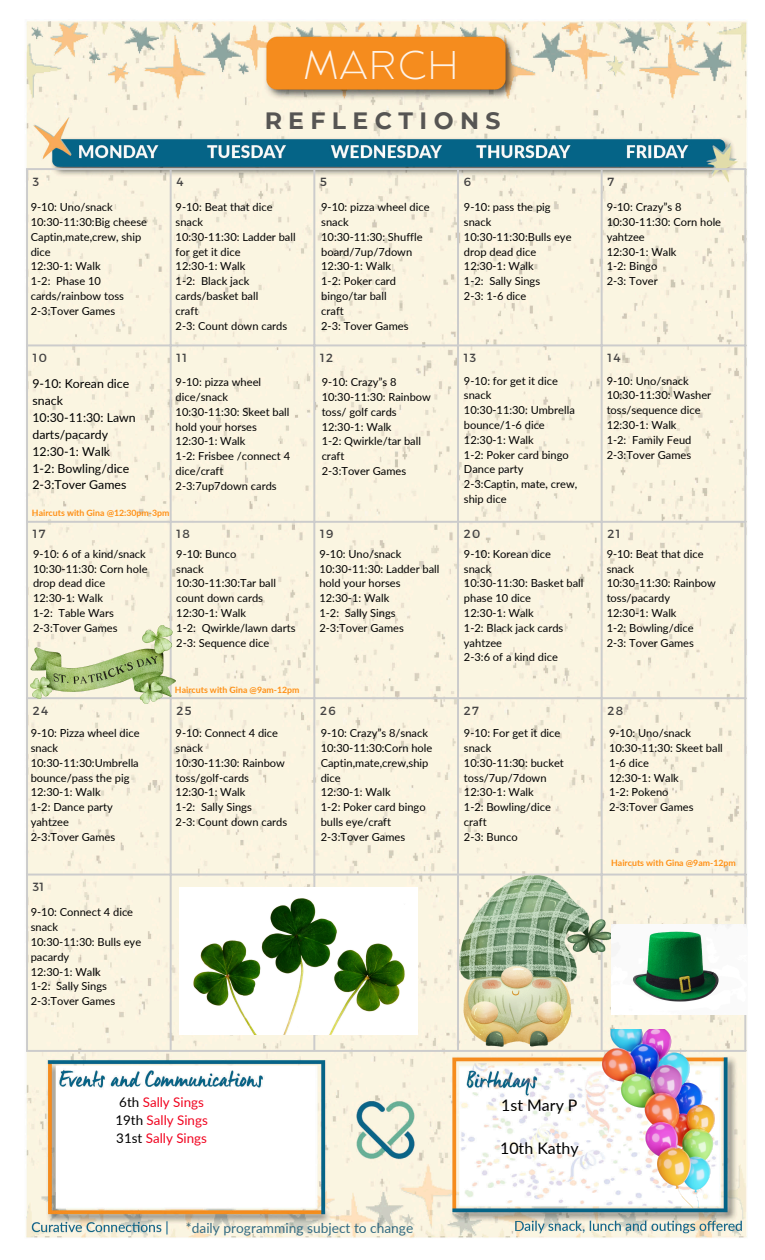
<style>
.page{position:relative;width:765px;height:1260px;background:#fff}
.page>*{position:absolute;margin:0;border:0;box-sizing:border-box;transform-origin:0 0}
.t1{font:200 40px "Balgin";letter-spacing:.05em;color:#fff}
.t2{font:700 23.62px "Montserrat";letter-spacing:.27em;color:#444343}
.t3{font:15.88px "Lato";color:#000}
.t4{font:13.75px "Lato";color:#336b82}
.t5{font:13.38px/17.8px "Lato";color:#f10420}
.t6{font:12.38px/16.9px "Lato";color:#000}
.t7{font:11.88px "Montserrat";letter-spacing:.11em;color:#444343}
.t8{font:11.12px/14.8px "Lato";color:#000}
.t9{font:700 8.75px "Lato";color:#ff9015}
.s1{color:#000}
</style>
<div class="page">
<img style="left:26px;top:21px;width:721px;height:1217px">
<hr style="left:26px;top:170px;width:2px;height:880px;background:#ccc">
<hr style="left:170px;top:170px;width:2px;height:880px;background:#ccc">
<hr style="left:313px;top:170px;width:2px;height:880px;background:#ccc">
<hr style="left:457px;top:170px;width:2px;height:880px;background:#ccc">
<hr style="left:601px;top:170px;width:2px;height:880px;background:#ccc">
<hr style="left:744px;top:170px;width:2px;height:880px;background:#ccc">
<hr style="left:26px;top:168px;width:720px;height:2px;background:#ccc">
<hr style="left:26px;top:344px;width:720px;height:2px;background:#ccc">
<hr style="left:26px;top:521px;width:720px;height:2px;background:#ccc">
<hr style="left:26px;top:697px;width:720px;height:2px;background:#ccc">
<hr style="left:26px;top:874px;width:720px;height:2px;background:#ccc">
<hr style="left:26px;top:1050px;width:720px;height:2px;background:#ccc">
<img style="left:602px;top:1030px;width:113px;height:178px">
<img style="left:31px;top:625px;width:144px;height:78px">
<img style="left:180px;top:887px;width:238px;height:147px">
<img style="left:460px;top:875px;width:152px;height:172px">
<img style="left:612px;top:925px;width:134px;height:90px">
<h1 class="t1" style="left:303px;top:49px;width:156px">MARCH</h1>
<h2 class="t2" style="left:264px;top:106px;width:238px">REFLECTIONS</h2>
<p class="t7" style="left:33px;top:174px;width:8px">3</p>
<h1 class="t7" style="left:177px;top:174px;width:9px">4</h1>
<h2 class="t7" style="left:320px;top:174px;width:8px">5</h2>
<p class="t7" style="left:464px;top:174px;width:9px">6</p>
<p class="t7" style="left:608px;top:174px;width:8px">7</p>
<h6 class="t8" style="left:31px;top:200px;width:118px">9-10: Uno/snack<br>10:30-11:30:Big cheese<br>Captin,mate,crew, ship dice<br>12:30-1: Walk<br>1-2: Phase 10 cards/rainbow toss<br>2-3:Tover Games</h6>
<h6 class="t8" style="left:176px;top:200px;width:122px">9-10: Beat that dice snack<br>10:30-11:30: Ladder ball for get it dice<br>12:30-1: Walk<br>1-2: Black jack cards/basket ball<br>craft<br>2-3: Count down cards</h6>
<p class="t8" style="left:321px;top:200px;width:110px">9-10: pizza wheel dice snack<br>10:30-11:30: Shuffle board/7up/7down<br>12:30-1: Walk<br>1-2: Poker card bingo/tar ball<br>craft<br>2-3: Tover Games</p>
<p class="t8" style="left:464px;top:200px;width:109px">9-10: pass the pig snack<br>10:30-11:30:Bulls eye drop dead dice<br>12:30-1: Walk<br>1-2: Sally Sings<br>2-3: 1-6 dice</p>
<p class="t8" style="left:607px;top:200px;width:116px">9-10: Crazy”s 8<br>10:30-11:30: Corn hole yahtzee<br>12:30-1: Walk<br>1-2: Bingo<br>2-3: Tover</p>
<p class="t7" style="left:33px;top:350px;width:16px">10</p>
<p class="t7" style="left:177px;top:350px;width:12px">11</p>
<p class="t7" style="left:320px;top:350px;width:14px">12</p>
<p class="t7" style="left:464px;top:350px;width:14px">13</p>
<p class="t7" style="left:608px;top:350px;width:14px">14</p>
<p class="t6" style="left:32px;top:375px;width:105px">9-10: Korean dice snack<br>10:30-11:30: Lawn darts/pacardy<br>12:30-1: Walk<br>1-2: Bowling/dice<br>2-3:Tover Games</p>
<h6 class="t8" style="left:176px;top:375px;width:116px">9-10: pizza wheel dice/snack<br>10:30-11:30: Skeet ball hold your horses<br>12:30-1: Walk<br>1-2: Frisbee /connect 4 dice/craft<br>2-3:7up7down cards</h6>
<h6 class="t9" style="left:32px;top:508px;width:139px">Haircuts with Gina @12:30pm-3pm</h6>
<h6 class="t8" style="left:322px;top:375px;width:111px">9-10: Crazy”s 8<br>10:30-11:30: Rainbow toss/ golf cards<br>12:30-1: Walk<br>1-2: Qwirkle/tar ball craft<br>2-3:Tover Games</h6>
<h6 class="t8" style="left:464px;top:373px;width:115px">9-10: for get it dice snack<br>10:30-11:30: Umbrella bounce/1-6 dice<br>12:30-1: Walk<br>1-2: Poker card bingo<br>Dance party<br>2-3:Captin, mate, crew, ship dice</h6>
<h6 class="t8" style="left:607px;top:373px;width:106px">9-10: Uno/snack<br>10:30-11:30: Washer toss/sequence dice<br>12:30-1: Walk<br>1-2: Family Feud<br>2-3:Tover Games</h6>
<p class="t7" style="left:33px;top:527px;width:14px">17</p>
<p class="t7" style="left:177px;top:527px;width:15px">18</p>
<p class="t7" style="left:320px;top:527px;width:15px">19</p>
<p class="t7" style="left:464px;top:527px;width:18px">20</p>
<p class="t7" style="left:608px;top:527px;width:14px">21</p>
<p class="t8" style="left:33px;top:546px;width:116px">9-10: 6 of a kind/snack<br>10:30-11:30: Corn hole drop dead dice<br>12:30-1: Walk<br>1-2: Table Wars<br>2-3:Tover Games</p>
<h6 class="t8" style="left:176px;top:546px;width:121px">9-10: Bunco<br>snack<br>10:30-11:30:Tar ball count down cards<br>12:30-1: Walk<br>1-2: Qwirkle/lawn darts<br>2-3: Sequence dice</h6>
<p class="t9" style="left:175px;top:685px;width:126px">Haircuts with Gina @9am-12pm</p>
<h6 class="t8" style="left:319px;top:546px;width:122px">9-10: Uno/snack<br>10:30-11:30: Ladder ball hold your horses<br>12:30-1: Walk<br>1-2: Sally Sings<br>2-3:Tover Games</h6>
<h6 class="t8" style="left:464px;top:546px;width:121px">9-10: Korean dice<br>snack<br>10:30-11:30: Basket ball phase 10 dice<br>12:30-1: Walk<br>1-2: Black jack cards yahtzee<br>2-3:6 of a kind dice</h6>
<h6 class="t8" style="left:607px;top:546px;width:111px">9-10: Beat that dice snack<br>10:30-11:30: Rainbow toss/pacardy<br>12:30-1: Walk<br>1-2: Bowling/dice<br>2-3: Tover Games</h6>
<p class="t7" style="left:33px;top:703px;width:17px">24</p>
<p class="t7" style="left:177px;top:703px;width:17px">25</p>
<p class="t7" style="left:320px;top:703px;width:17px">26</p>
<p class="t7" style="left:464px;top:703px;width:17px">27</p>
<p class="t7" style="left:608px;top:703px;width:17px">28</p>
<h5 class="t8" style="left:31px;top:725px;width:110px">9-10: Pizza wheel dice snack<br>10:30-11:30:Umbrella bounce/pass the pig<br>12:30-1: Walk<br>1-2: Dance party yahtzee<br>2-3:Tover Games</h5>
<p class="t7" style="left:33px;top:879px;width:12px">31</p>
<h6 class="t8" style="left:31px;top:905px;width:112px">9-10: Connect 4 dice snack<br>10:30-11:30: Bulls eye pacardy<br>12:30-1: Walk<br>1-2: Sally Sings<br>2-3:Tover Games</h6>
<h6 class="t8" style="left:176px;top:725px;width:113px">9-10: Connect 4 dice snack<br>10:30-11:30: Rainbow toss/golf-cards<br>12:30-1: Walk<br>1-2: Sally Sings<br>2-3: Count down cards</h6>
<h6 class="t8" style="left:321px;top:725px;width:113px">9-10: Crazy”s 8/snack<br>10:30-11:30:Corn hole<br>Captin,mate,crew,ship dice<br>12:30-1: Walk<br>1-2: Poker card bingo bulls eye/craft<br>2-3:Tover Games</h6>
<h6 class="t8" style="left:464px;top:725px;width:101px">9-10: For get it dice snack<br>10:30-11:30: bucket toss/7up/7down<br>12:30-1: Walk<br>1-2: Bowling/dice craft<br>2-3: Bunco</h6>
<h6 class="t8" style="left:609px;top:725px;width:115px">9-10: Uno/snack<br>10:30-11:30: Skeet ball<br>1-6 dice<br>12:30-1: Walk<br>1-2: Pokeno<br>2-3:Tover Games</h6>
<p class="t9" style="left:611px;top:857px;width:126px">Haircuts with Gina @9am-12pm</p>
<h6 class="t5" style="left:115px;top:1093px;width:94px"><span class="s1">6th</span> Sally Sings<br><span class="s1">19th</span> Sally Sings<br><span class="s1">31st</span> Sally Sings</h6>
<h6 class="t4" style="left:186px;top:1219px;width:229px">*daily programming subject to change</h6>
<h6 class="t3" style="left:501px;top:1095px;width:78px">1st Mary P</h6>
<h6 class="t3" style="left:500px;top:1138px;width:80px">10th Kathy</h6>
</div>
